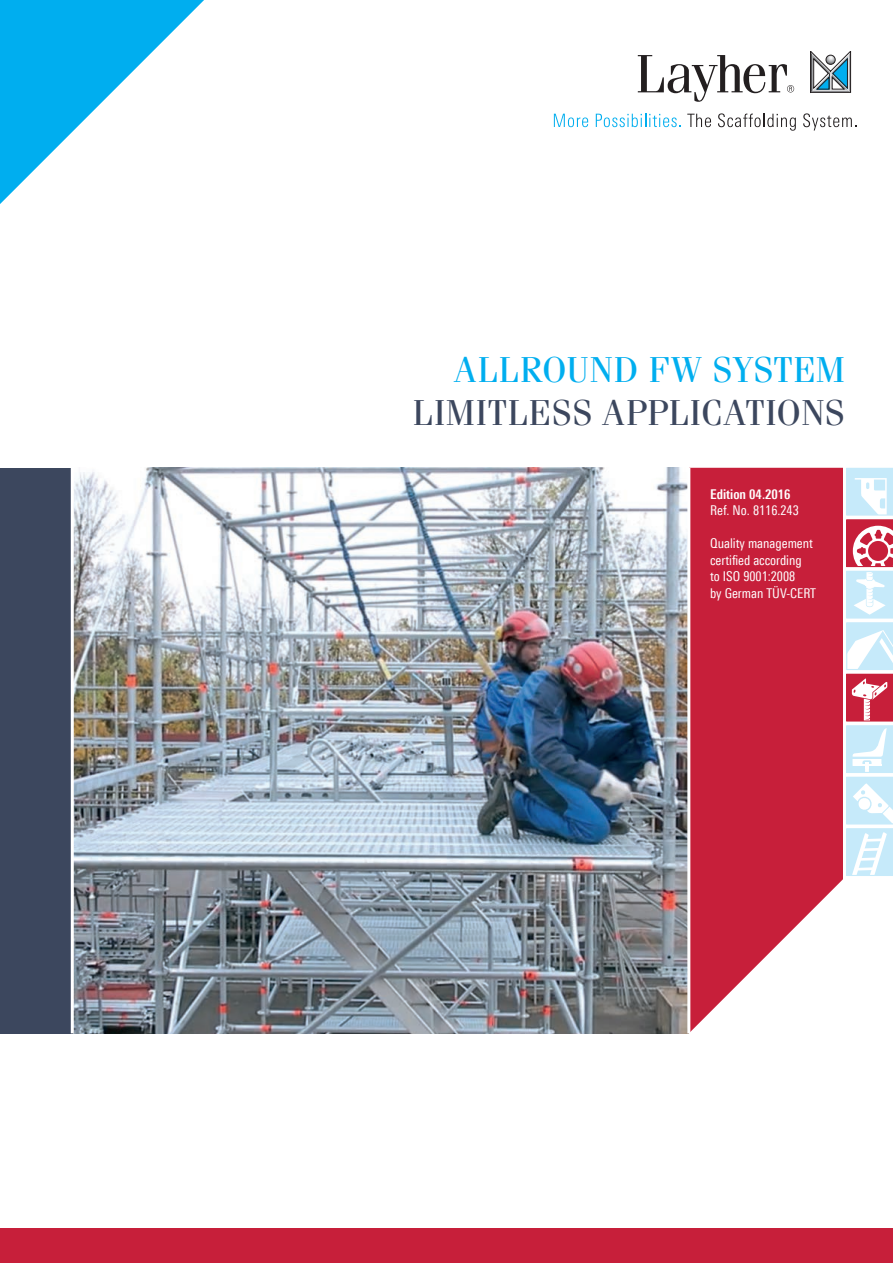
<style>
.page{position:relative;width:893px;height:1263px;background:#fff}
.page>*{position:absolute;margin:0;border:0;box-sizing:border-box;transform-origin:0 0}
.t1{font:36px "Fenice Pro ITC";letter-spacing:.015em;color:#3c475e}
.t2{font:36px "Fenice Pro ITC";letter-spacing:.02em;color:#00aeef}
.t3{font:13.5px/16.5px "Linotype Univers 420 Cn";color:#fff}
.t4{font:700 13.5px "Linotype Univers 620 Cn";color:#fff}
</style>
<div class="page">
<svg style="left:690px;top:468px;width:153px;height:564px;background:#ce3e55"></svg>
<img style="left:74px;top:468px;width:613px;height:565px">
<div style="left:0;top:1229px;width:893px;height:34px;background:#c71f3a"></div>
<div style="left:0;top:468px;width:72px;height:565px;background:#3c475e"></div>
<hr style="left:71px;top:468px;width:3px;height:565px;background:#fff">
<svg style="left:846px;top:468px;width:47px;height:408px"></svg>
<svg style="left:0;top:0;width:204px;height:204px"></svg>
<svg style="left:810px;top:51px;width:41px;height:41px"></svg>
<svg style="left:638px;top:55px;width:156px;height:47px"></svg>
<svg style="left:554px;top:114px;width:34px;height:13px"></svg>
<svg style="left:596px;top:114px;width:85px;height:13px"></svg>
<svg style="left:687px;top:114px;width:24px;height:13px"></svg>
<svg style="left:718px;top:113px;width:78px;height:18px"></svg>
<svg style="left:803px;top:113px;width:54px;height:18px"></svg>
<h1 class="t2" style="left:455px;top:348px;width:392px">ALLROUND FW SYSTEM</h1>
<h1 class="t1" style="left:413px;top:391px;width:433px">LIMITLESS APPLICATIONS</h1>
<p class="t4" style="left:710px;top:486px;width:82px">Edition 04.2016</p>
<p class="t3" style="left:710px;top:502px;width:90px">Ref. No. 8116.243</p>
<p class="t3" style="left:710px;top:535px;width:107px">Quality management certified according<br>to ISO 9001:2008<br>by German TÜV-CERT</p>
</div>
